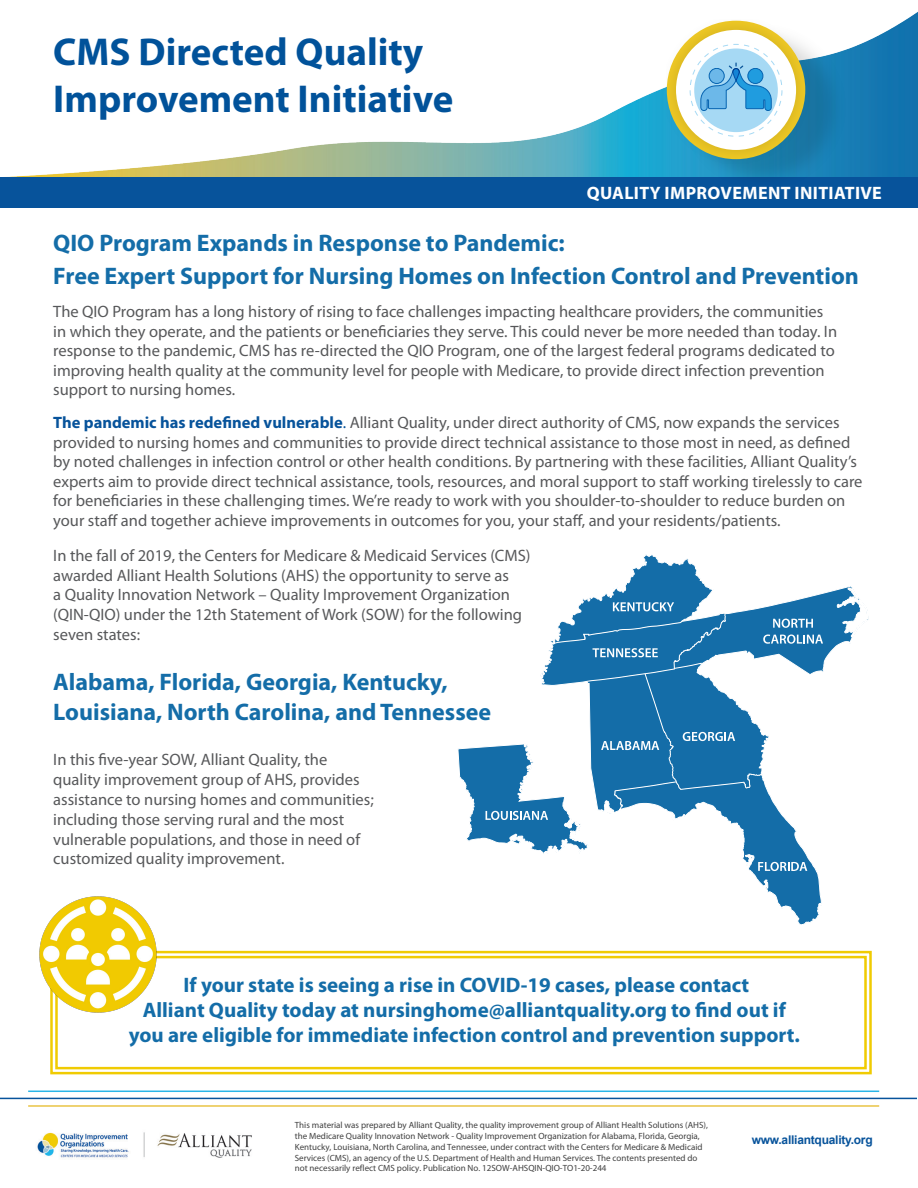
<style>
.page{position:relative;width:918px;height:1188px;background:#fff}
.page>*{position:absolute;margin:0;border:0;box-sizing:border-box;transform-origin:0 0}
.t1{font:700 39px/46.8px "Myriad Pro";color:#01529a}
.t2{font:700 24px/33px "Myriad Pro";color:#146da8}
.t3{font:700 21px/25.2px "Myriad Pro";color:#146da8;text-align:center}
.t4{font:700 18px "Myriad Pro";letter-spacing:.02em;color:#fff}
.t5{font:16.5px/19.5px "Myriad Pro";color:#57585a}
.t6{font:700 12px "Arial";letter-spacing:-.02em;color:#07539b}
.t7{font:9px/10.8px "Myriad Pro";color:#404040}
.s1{font-weight:700;color:#07539b}
.s2{color:#07539b}
</style>
<div class="page">
<hr style="left:28px;top:1105px;width:851px;height:2px;background:#e9c444">
<hr style="left:28px;top:1091px;width:851px;height:1px;background:#29b5e7">
<hr style="left:0;top:1098px;width:917px;height:1px;background:#07539b">
<img style="left:1px;top:12px;width:917px;height:166px">
<div style="left:0;top:178px;width:918px;height:30px;background:#07539b"></div>
<img style="left:674px;top:19px;width:176px;height:159px">
<img style="left:666px;top:19px;width:150px;height:151px">
<div style="left:676px;top:30px;width:120px;height:120px;background:#fff;border-radius:50%"></div>
<div style="left:694px;top:48px;width:84px;height:84px;background:#a6d9f4;border-radius:50%"></div>
<svg style="left:701px;top:63px;width:70px;height:48px"></svg>
<svg style="left:458px;top:554px;width:411px;height:371px"></svg>
<svg style="left:50px;top:950px;width:822px;height:125px"></svg>
<div style="left:55px;top:956px;width:812px;height:113px;border:2px solid #f0cb02"></div>
<img style="left:37px;top:1132px;width:215px;height:26px">
<img style="left:39px;top:896px;width:120px;height:119px">
<h1 class="t1" style="left:53px;top:27px;width:402px">CMS Directed Quality<br>Improvement Initiative</h1>
<h2 class="t4" style="left:587px;top:181px;width:297px">QUALITY IMPROVEMENT INITIATIVE</h2>
<h2 class="t2" style="left:53px;top:226px;width:807px">QIO Program Expands in Response to Pandemic:<br>Free Expert Support for Nursing Homes on Infection Control and Prevention</h2>
<p class="t5" style="left:53px;top:302px;width:785px">The QIO Program has a long history of rising to face challenges impacting healthcare providers, the communities in which they operate, and the patients or benefciaries they serve. This could never be more needed than today. In response to the pandemic, CMS has re-directed the QIO Program, one of the largest federal programs dedicated to improving health quality at the community level for people with Medicare, to provide direct infection prevention support to nursing homes.</p>
<p class="t5" style="left:53px;top:413px;width:811px"><span class="s1">The pandemic has redefned vulnerable</span><span class="s2">.</span> Alliant Quality, under direct authority of CMS, now expands the services provided to nursing homes and communities to provide direct technical assistance to those most in need, as defned by noted challenges in infection control or other health conditions. By partnering with these facilities, Alliant Quality’s experts aim to provide direct technical assistance, tools, resources, and moral support to staf working tirelessly to care for benefciaries in these challenging times. We’re ready to work with you shoulder-to-shoulder to reduce burden on your staf and together achieve improvements in outcomes for you, your staf, and your residents/patients.</p>
<p class="t5" style="left:53px;top:545px;width:479px">In the fall of 2019, the Centers for Medicare &amp; Medicaid Services (CMS) awarded Alliant Health Solutions (AHS) the opportunity to serve as<br>a Quality Innovation Network – Quality Improvement Organization (QIN-QIO) under the 12th Statement of Work (SOW) for the following seven states:</p>
<h2 class="t2" style="left:53px;top:666px;width:439px;line-height:30px">Alabama, Florida, Georgia, Kentucky,<br>Louisiana, North Carolina, and Tennessee</h2>
<p class="t5" style="left:53px;top:750px;width:322px">In this fve-year SOW, Alliant Quality, the quality improvement group of AHS, provides assistance to nursing homes and communities; including those serving rural and the most vulnerable populations, and those in need of customized quality improvement.</p>
<h2 class="t3" style="left:129px;top:971px;width:673px">If your state is seeing a rise in COVID-19 cases, please contact<br>Alliant Quality today at nursinghome@alliantquality.org to fnd out if you are eligible for immediate infection control and prevention support.</h2>
<p class="t7" style="left:295px;top:1120px;width:415px">This material was prepared by Alliant Quality, the quality improvement group of Alliant Health Solutions (AHS), the Medicare Quality Innovation Network - Quality Improvement Organization for Alabama, Florida, Georgia, Kentucky, Louisiana, North Carolina, and Tennessee, under contract with the Centers for Medicare &amp; Medicaid Services (CMS), an agency of the U.S. Department of Health and Human Services. The contents presented do not necessarily reflect CMS policy. Publication No. 12SOW-AHSQIN-QIO-TO1-20-244</p>
<p class="t6" style="left:752px;top:1131px;width:122px">www.alliantquality.org</p>
</div>
